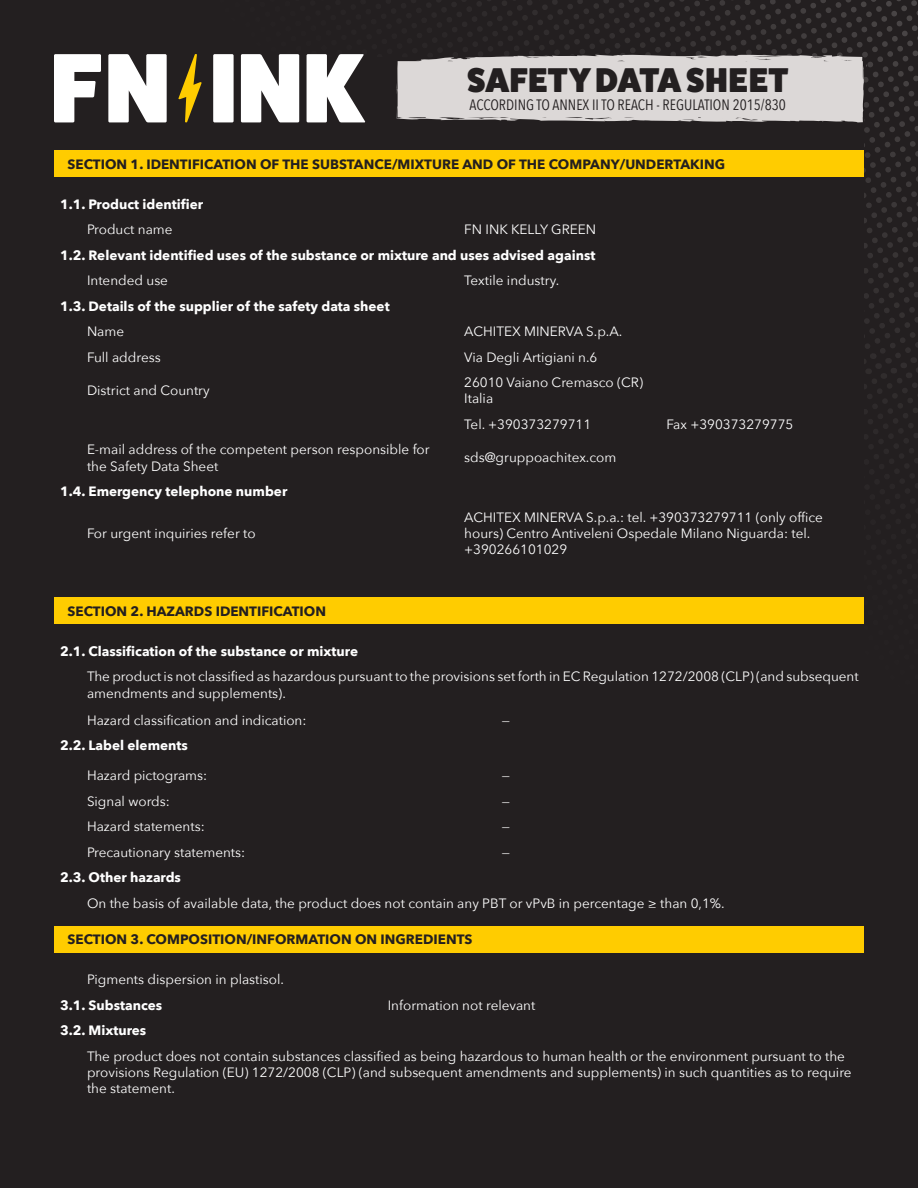
<style>
.page{position:relative;width:918px;height:1188px;background:#231f20}
.page>*{position:absolute;margin:0;border:0;box-sizing:border-box;transform-origin:0 0}
.t1{font:800 34.5px "Fat Frank";letter-spacing:.02em;color:#231f20}
.t2{font:15px "Avenir Next Condensed";color:#231f20}
.Body-Copy-Indented{font:13.5px/16.2px "Avenir Next";color:#fff}
.t3{font:700 13.5px "Avenir Next";color:#fff}
.t4{font:700 13.5px "Avenir Next";color:#231f20}
.Product_Name_Cross_R{font:13.5px "Avenir Next";color:#fff}
</style>
<div class="page">
<svg style="left:477px;top:0;width:441px;height:438px"></svg>
<svg style="left:54px;top:54px;width:810px;height:384px"></svg>
<svg style="left:396px;top:54px;width:471px;height:68px;background:#cecac9"></svg>
<svg style="left:54px;top:54px;width:47px;height:68px"></svg>
<svg style="left:108px;top:54px;width:59px;height:68px;background:#dcdcdc"></svg>
<div style="left:213px;top:54px;width:21px;height:68px;background:#fff"></div>
<svg style="left:241px;top:54px;width:58px;height:68px;background:#dedede"></svg>
<svg style="left:307px;top:54px;width:58px;height:68px"></svg>
<svg style="left:178px;top:54px;width:24px;height:68px"></svg>
<div style="left:54px;top:150px;width:810px;height:27px;background:#fc0"></div>
<div style="left:54px;top:597px;width:810px;height:27px;background:#fc0"></div>
<div style="left:54px;top:926px;width:810px;height:27px;background:#fc0"></div>
<h1 class="t1" style="left:467px;top:61px;width:323px">SAFETY DATA SHEET</h1>
<p class="t2" style="left:470px;top:92px;width:318px">ACCORDING TO ANNEX II TO REACH - REGULATION 2015/830</p>
<p class="t4" style="left:68px;top:152px;width:659px">SECTION 1. IDENTIFICATION OF THE SUBSTANCE/MIXTURE AND OF THE COMPANY/UNDERTAKING</p>
<p class="t3" style="left:60px;top:192px;width:145px">1.1. Product identifier</p>
<p class="Body-Copy-Indented" style="left:87px;top:221px;width:87px">Product name</p>
<p class="Product_Name_Cross_R" style="left:464px;top:218px;width:133px">FN INK KELLY GREEN</p>
<p class="t3" style="left:60px;top:243px;width:537px">1.2. Relevant identified uses of the substance or mixture and uses advised against</p>
<p class="Body-Copy-Indented" style="left:87px;top:272px;width:83px">Intended use</p>
<p class="Body-Copy-Indented" style="left:464px;top:272px;width:97px">Textile industry.</p>
<p class="t3" style="left:60px;top:294px;width:331px">1.3. Details of the supplier of the safety data sheet</p>
<p class="Body-Copy-Indented" style="left:87px;top:323px;width:39px">Name</p>
<p class="Body-Copy-Indented" style="left:464px;top:323px;width:160px">ACHITEX MINERVA S.p.A.</p>
<p class="Body-Copy-Indented" style="left:87px;top:348px;width:75px">Full address</p>
<p class="Body-Copy-Indented" style="left:464px;top:348px;width:135px">Via Degli Artigiani n.6</p>
<p class="Body-Copy-Indented" style="left:87px;top:382px;width:124px">District and Country</p>
<p class="Body-Copy-Indented" style="left:464px;top:374px;width:180px">26010 Vaiano Cremasco (CR)</p>
<p class="Body-Copy-Indented" style="left:464px;top:390px;width:30px">Italia</p>
<p class="Body-Copy-Indented" style="left:464px;top:415px;width:128px">Tel. +390373279711</p>
<p class="Body-Copy-Indented" style="left:666px;top:415px;width:129px">Fax +390373279775</p>
<p class="Body-Copy-Indented" style="left:87px;top:441px;width:344px">E-mail address of the competent person responsible for the Safety Data Sheet</p>
<p class="Body-Copy-Indented" style="left:464px;top:449px;width:154px">sds@gruppoachitex.com</p>
<p class="t3" style="left:60px;top:480px;width:229px">1.4. Emergency telephone number</p>
<p class="Body-Copy-Indented" style="left:87px;top:524px;width:170px">For urgent inquiries refer to</p>
<p class="Body-Copy-Indented" style="left:464px;top:508px;width:360px">ACHITEX MINERVA S.p.a.: tel. +390373279711 (only office hours) Centro Antiveleni Ospedale Milano Niguarda: tel. +390266101029</p>
<p class="t4" style="left:68px;top:600px;width:260px">SECTION 2. HAZARDS IDENTIFICATION</p>
<p class="t3" style="left:60px;top:640px;width:300px">2.1. Classification of the substance or mixture</p>
<p class="Body-Copy-Indented" style="left:87px;top:668px;width:773px">The product is not classified as hazardous pursuant to the provisions set forth in EC Regulation 1272/2008 (CLP) (and subsequent</p>
<p class="Body-Copy-Indented" style="left:87px;top:684px;width:200px">amendments and supplements).</p>
<p class="Body-Copy-Indented" style="left:87px;top:711px;width:221px">Hazard classification and indication:</p>
<p class="Body-Copy-Indented" style="left:502px;top:711px;width:10px">—</p>
<p class="t3" style="left:60px;top:734px;width:129px">2.2. Label elements</p>
<p class="Body-Copy-Indented" style="left:87px;top:767px;width:122px">Hazard pictograms:</p>
<p class="Body-Copy-Indented" style="left:502px;top:767px;width:10px">—</p>
<p class="Body-Copy-Indented" style="left:87px;top:792px;width:84px">Signal words:</p>
<p class="Body-Copy-Indented" style="left:502px;top:792px;width:10px">—</p>
<p class="Body-Copy-Indented" style="left:87px;top:818px;width:119px">Hazard statements:</p>
<p class="Body-Copy-Indented" style="left:502px;top:818px;width:10px">—</p>
<p class="Body-Copy-Indented" style="left:87px;top:843px;width:160px">Precautionary statements:</p>
<p class="Body-Copy-Indented" style="left:502px;top:843px;width:10px">—</p>
<p class="t3" style="left:60px;top:866px;width:122px">2.3. Other hazards</p>
<p class="Body-Copy-Indented" style="left:87px;top:894px;width:639px">On the basis of available data, the product does not contain any PBT or vPvB in percentage ≥ than 0,1%.</p>
<p class="t4" style="left:68px;top:928px;width:406px">SECTION 3. COMPOSITION/INFORMATION ON INGREDIENTS</p>
<p class="Body-Copy-Indented" style="left:87px;top:971px;width:199px">Pigments dispersion in plastisol.</p>
<p class="t3" style="left:60px;top:993px;width:104px">3.1. Substances</p>
<p class="Body-Copy-Indented" style="left:388px;top:996px;width:149px">Information not relevant</p>
<p class="t3" style="left:60px;top:1019px;width:88px">3.2. Mixtures</p>
<p class="Body-Copy-Indented" style="left:87px;top:1047px;width:766px">The product does not contain substances classified as being hazardous to human health or the environment pursuant to the provisions Regulation (EU) 1272/2008 (CLP) (and subsequent amendments and supplements) in such quantities as to require the statement.</p>
</div>
